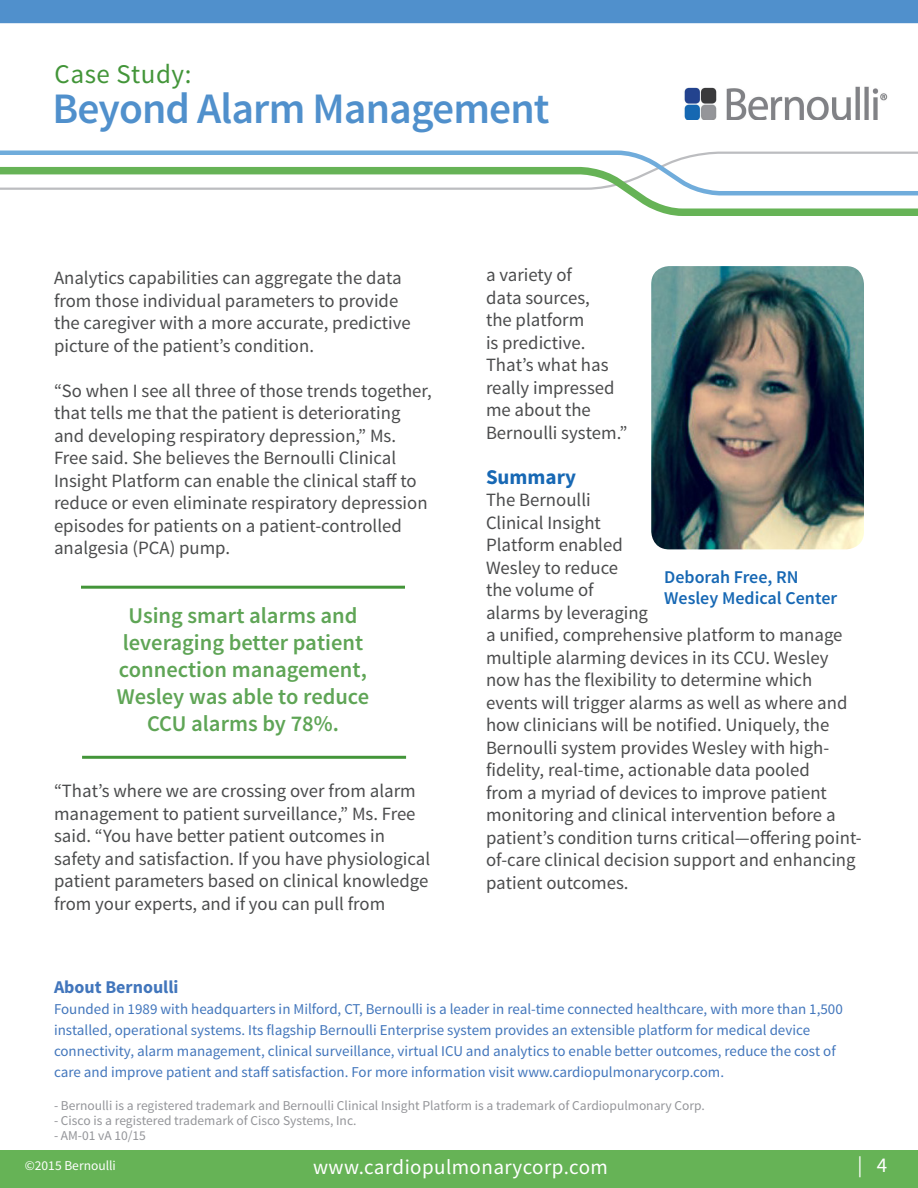
<style>
.page{position:relative;width:918px;height:1188px;background:#fff}
.page>*{position:absolute;margin:0;border:0;box-sizing:border-box;transform-origin:0 0}
.main_image_headline{font:600 43.5px "Source Sans Pro";letter-spacing:-.02em;color:#5090cc}
.t1{font:27px "Source Sans Pro";letter-spacing:.02em;color:#439539}
.body_sans{font:600 22.5px/27px "Source Sans Pro";color:#5fa556;text-align:center}
.t2{font:21px "Source Sans Pro";letter-spacing:.02em;color:#fff}
.body_sans-2{font:700 21px "Source Sans Pro";color:#1768b4}
.body_sans-3{font:18.75px/22.5px "Source Sans Pro";color:#4b4c4d}
.subhead{font:18.75px/22.5px "Source Sans Pro";color:#4b4c4d}
.subhead-2{font:600 18px "Source Sans Pro";color:#1768b4}
.body_sans-4{font:700 18px "Source Sans Pro";color:#4276bc}
.body_sans-5{font:15px/21px "Source Sans Pro";color:#4276bc}
.body_sans-6{font:13.5px "Source Sans Pro";color:#949599}
.body_sans-7{font:13.5px "Source Sans Pro";color:#fff}
</style>
<div class="page">
<img style="left:651px;top:266px;width:213px;height:283px">
<svg style="left:634px;top:198px;width:284px;height:18px"></svg>
<svg style="left:0;top:150px;width:918px;height:48px"></svg>
<img style="left:684px;top:86px;width:204px;height:34px">
<div style="left:0;top:0;width:918px;height:23px;background:#5090cc"></div>
<div style="left:0;top:1150px;width:918px;height:38px;background:#66b356"></div>
<hr style="left:81px;top:586px;width:324px;height:3px;background:#439539">
<hr style="left:82px;top:756px;width:324px;height:3px;background:#439539">
<p class="t1" style="left:55px;top:58px;width:138px">Case Study:</p>
<p class="main_image_headline" style="left:52px;top:82px;width:499px">Beyond Alarm Management</p>
<p class="body_sans-3" style="left:54px;top:267px;width:358px">Analytics capabilities can aggregate the data from those individual parameters to provide the caregiver with a more accurate, predictive picture of the patient’s condition.</p>
<p class="body_sans-3" style="left:54px;top:379px;width:379px">“So when I see all three of those trends together, that tells me that the patient is deteriorating and developing respiratory depression,” Ms.<br>Free said. She believes the Bernoulli Clinical Insight Platform can enable the clinical staff to reduce or even eliminate respiratory depression episodes for patients on a patient-controlled analgesia (PCA) pump.</p>
<p class="body_sans" style="left:117px;top:602px;width:254px">Using smart alarms and leveraging better patient connection management,<br>Wesley was able to reduce<br>CCU alarms by 78%.</p>
<p class="body_sans-3" style="left:54px;top:780px;width:378px">“That’s where we are crossing over from alarm management to patient surveillance,” Ms. Free said. “You have better patient outcomes in safety and satisfaction. If you have physiological patient parameters based on clinical knowledge from your experts, and if you can pull from</p>
<p class="body_sans-3" style="left:486px;top:264px;width:143px">a variety of<br>data sources,<br>the platform<br>is predictive.<br>That’s what has really impressed me about the<br>Bernoulli system.”</p>
<p class="body_sans-2" style="left:486px;top:463px;width:92px">Summary</p>
<p class="subhead" style="left:486px;top:489px;width:377px">The Bernoulli<br>Clinical Insight<br>Platform enabled<br>Wesley to reduce<br>the volume of<br>alarms by leveraging<br>a unified, comprehensive platform to manage multiple alarming devices in its CCU. Wesley now has the flexibility to determine which events will trigger alarms as well as where and how clinicians will be notified. Uniquely, the Bernoulli system provides Wesley with high&shy;fidelity, real-time, actionable data pooled<br>from a myriad of devices to improve patient monitoring and clinical intervention before a patient’s condition turns critical—offering point&shy;of-care clinical decision support and enhancing patient outcomes.</p>
<p class="subhead-2" style="left:664px;top:566px;width:136px">Deborah Free, RN</p>
<p class="subhead-2" style="left:664px;top:587px;width:174px">Wesley Medical Center</p>
<p class="body_sans-4" style="left:54px;top:975px;width:126px">About Bernoulli</p>
<p class="body_sans-5" style="left:54px;top:999px;width:790px">Founded in 1989 with headquarters in Milford, CT, Bernoulli is a leader in real-time connected healthcare, with more than 1,500 installed, operational systems. Its flagship Bernoulli Enterprise system provides an extensible platform for medical device connectivity, alarm management, clinical surveillance, virtual ICU and analytics to enable better outcomes, reduce the cost of care and improve patient and staff satisfaction. For more information visit www.cardiopulmonarycorp.com.</p>
<p class="body_sans-6" style="left:54px;top:1097px;width:652px">- Bernoulli is a registered trademark and Bernoulli Clinical Insight Platform is a trademark of Cardiopulmonary Corp.</p>
<p class="body_sans-6" style="left:54px;top:1112px;width:304px">- Cisco is a registered trademark of Cisco Systems, Inc.</p>
<p class="body_sans-6" style="left:54px;top:1127px;width:93px">- AM-01 vA 10/15</p>
<p class="body_sans-7" style="left:25px;top:1158px;width:93px">©2015 Bernoulli</p>
<p class="t2" style="left:313px;top:1154px;width:296px">www.cardiopulmonarycorp.com</p>
<p class="t2" style="left:857px;top:1152px;width:31px">| 4</p>
<p class="body_sans-7" style="left:33px;top:1159px;width:96px">©2015, Bernoulli</p>
<p class="t2" style="left:875px;top:1152px;width:12px">2</p>
</div>
